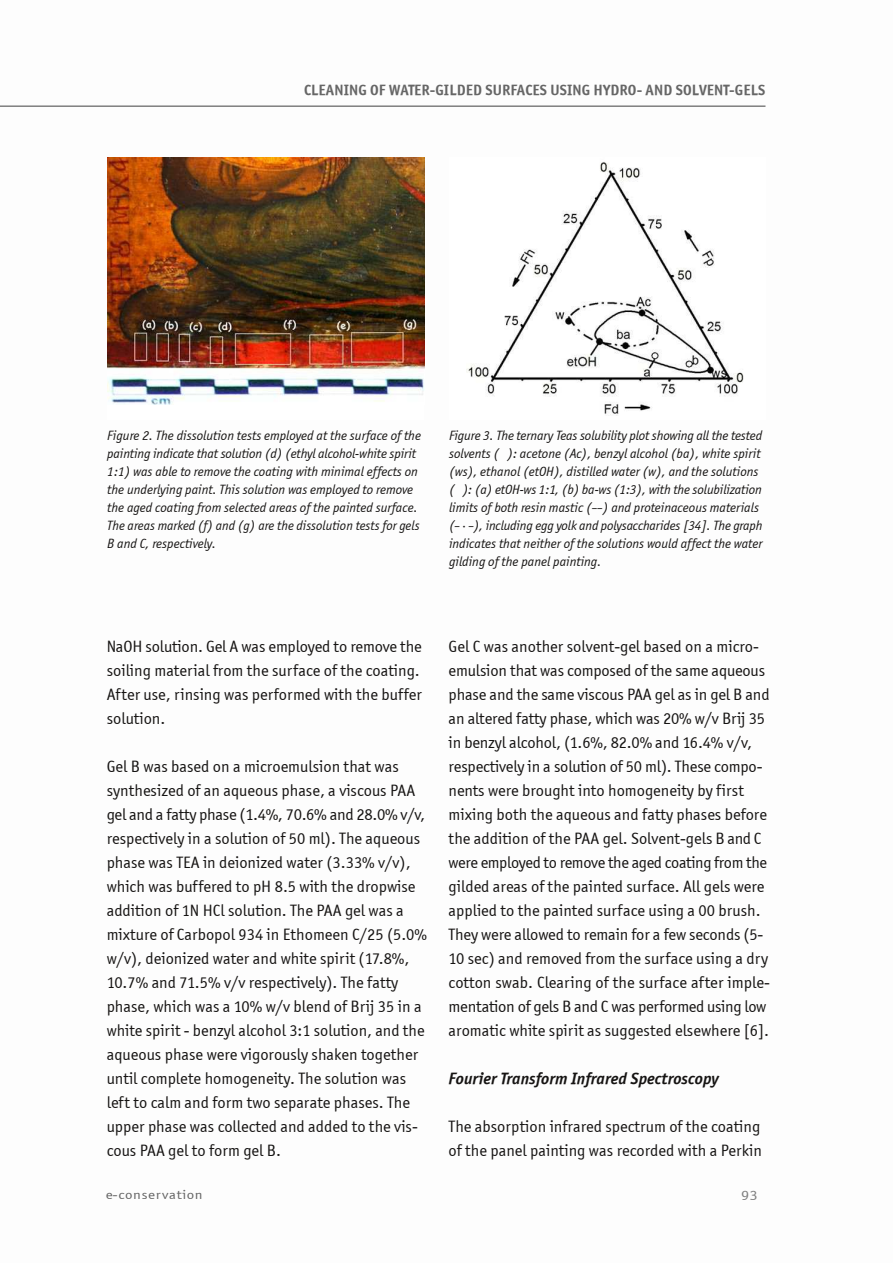
<style>
.page{position:relative;width:893px;height:1263px;background:#fff}
.page>*{position:absolute;margin:0;border:0;box-sizing:border-box;transform-origin:0 0}
.t1{font:16.5px/24px "Officina Sans ITCTT Book";color:#161413}
.t2{font:italic 16.5px "Officina Sans ITCTT Bold";color:#161413}
.t3{font:15px "Officina Sans ITCTT Bold";letter-spacing:.01em;color:#666}
.t4{font:14.1px "Officina Sans ITCTT Book";color:#7f7f7f;scale:1.18 1}
.t5{font:italic 13.5px/18px "Officina Sans ITCTT Book";color:#161413}
.t6{font:12.75px "Officina Sans ITCTT Book";letter-spacing:.04em;color:#666;scale:1.18 1}
</style>
<div class="page">
<hr style="left:0;top:105px;width:765px;height:2px;background:#7f7f7f">
<img style="left:107px;top:157px;width:317px;height:248px">
<img style="left:466px;top:162px;width:278px;height:254px">
<p class="t3" style="left:304px;top:84px;width:463px">CLEANING OF WATER‐GILDED SURFACES USING HYDRO‐ AND SOLVENT‐GELS</p>
<p class="t5" style="left:107px;top:427px;width:315px">Figure 2. The dissolution tests employed at the surface of the painting indicate that solution (d) (ethyl alcohol‐white spirit 1:1) was able to remove the coating with minimal effects on the underlying paint. This solution was employed to remove the aged coating from selected areas of the painted surface.<br>The areas marked (f) and (g) are the dissolution tests for gels B and C, respectively.</p>
<p class="t5" style="left:449px;top:427px;width:315px">Figure 3. The ternary Teas solubility plot showing all the tested solvents ( ): acetone (Ac), benzyl alcohol (ba), white spirit (ws), ethanol (etOH), distilled water (w), and the solutions ( ): (a) etOH‐ws 1:1, (b) ba‐ws (1:3), with the solubilization limits of both resin mastic (––) and proteinaceous materials (– ∙ –), including egg yolk and polysaccharides [34]. The graph indicates that neither of the solutions would affect the water gilding of the panel painting.</p>
<p class="t1" style="left:107px;top:635px;width:317px">NaOH solution. Gel A was employed to remove the soiling material from the surface of the coating.<br>After use, rinsing was performed with the buffer solution.</p>
<p class="t1" style="left:107px;top:755px;width:322px">Gel B was based on a microemulsion that was synthesized of an aqueous phase, a viscous PAA gel and a fatty phase (1.4%, 70.6% and 28.0% v/v, respectively in a solution of 50 ml). The aqueous phase was TEA in deionized water (3.33% v/v), which was buffered to pH 8.5 with the dropwise addition of 1N HCl solution. The PAA gel was a mixture of Carbopol 934 in Ethomeen C/25 (5.0% w/v), deionized water and white spirit (17.8%, 10.7% and 71.5% v/v respectively). The fatty phase, which was a 10% w/v blend of Brij 35 in a white spirit ‐ benzyl alcohol 3:1 solution, and the aqueous phase were vigorously shaken together until complete homogeneity. The solution was left to calm and form two separate phases. The upper phase was collected and added to the vis‐ cous PAA gel to form gel B.</p>
<p class="t1" style="left:449px;top:635px;width:323px">Gel C was another solvent‐gel based on a micro‐ emulsion that was composed of the same aqueous phase and the same viscous PAA gel as in gel B and an altered fatty phase, which was 20% w/v Brij 35 in benzyl alcohol, (1.6%, 82.0% and 16.4% v/v, respectively in a solution of 50 ml). These compo‐ nents were brought into homogeneity by first mixing both the aqueous and fatty phases before the addition of the PAA gel. Solvent‐gels B and C were employed to remove the aged coating from the gilded areas of the painted surface. All gels were applied to the painted surface using a 00 brush.<br>They were allowed to remain for a few seconds (5‐ 10 sec) and removed from the surface using a dry cotton swab. Clearing of the surface after imple‐ mentation of gels B and C was performed using low aromatic white spirit as suggested elsewhere [6].</p>
<p class="t2" style="left:449px;top:1071px;width:272px">Fourier Transform Infrared Spectroscopy</p>
<p class="t1" style="left:449px;top:1115px;width:315px">The absorption infrared spectrum of the coating of the panel painting was recorded with a Perkin</p>
<p class="t6" style="left:106px;top:1189px;width:84px">e‐conservation</p>
<p class="t4" style="left:741px;top:1189px;width:15px">93</p>
</div>
